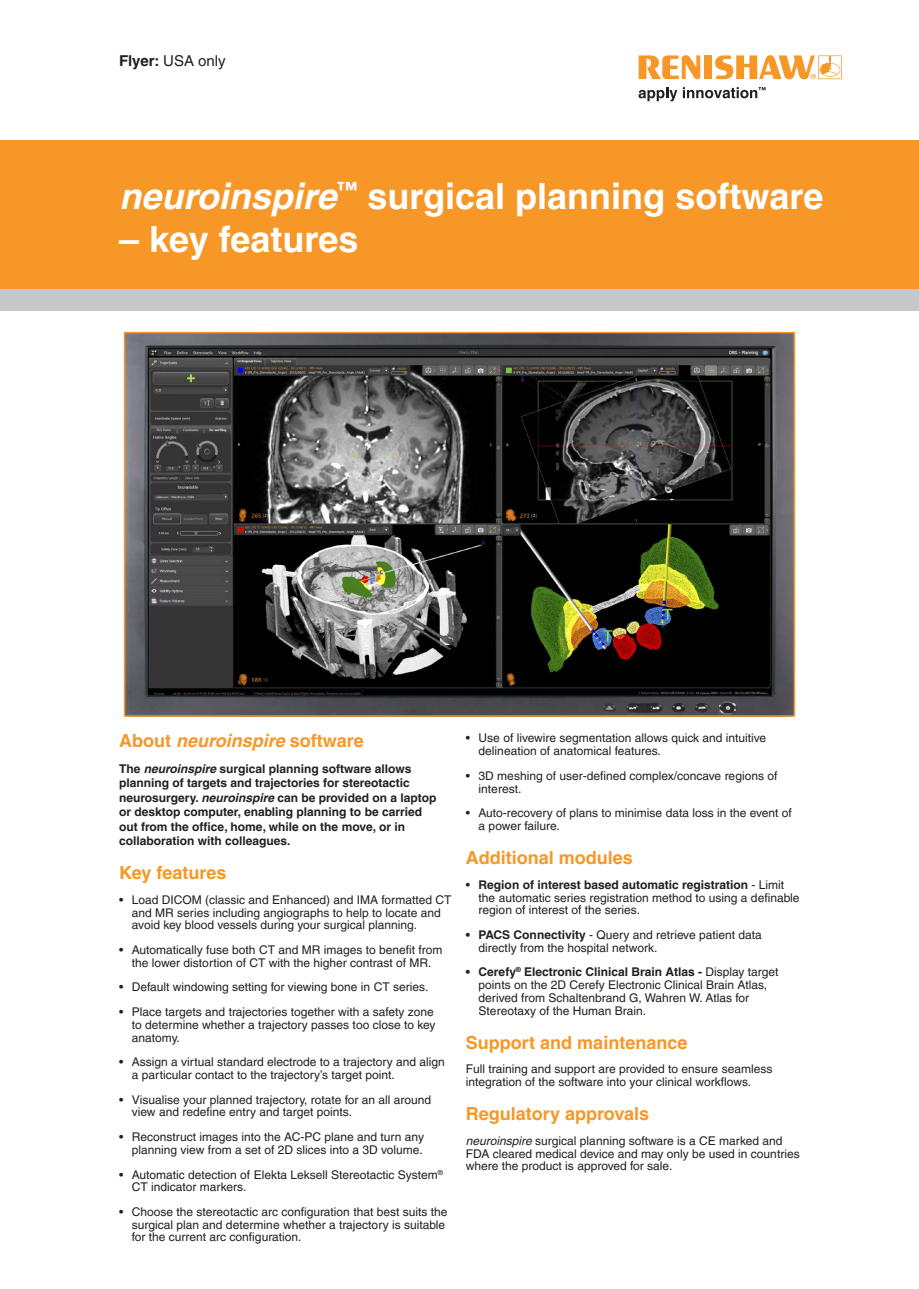
<style>
.page{position:relative;width:919px;height:1289px;background:#fff}
.page>*{position:absolute;margin:0;border:0;box-sizing:border-box;transform-origin:0 0}
.Headline{font:700 36px "Helvetica LT Pro";color:#fff}
.Heading_12pt_Orange{font:700 18px "Helvetica LT Pro";color:#f79727}
.Heading_10pt{font:15px "Helvetica LT Pro";color:#231f20}
.Body_Text_8pt{font:12px/12.8px "Helvetica LT Pro";color:#231f20}
.Body_Text_8pt_bold{font:700 12px/14.4px "Helvetica LT Pro";color:#231f20}
.s1{font-weight:700}
.s2{font-style:italic}
</style>
<div class="page">
<svg style="left:639px;top:55px;width:61px;height:24px"></svg>
<div style="left:704px;top:55px;width:8px;height:24px;background:#f79727"></div>
<svg style="left:715px;top:55px;width:126px;height:24px"></svg>
<svg style="left:639px;top:87px;width:126px;height:14px"></svg>
<div style="left:0;top:140px;width:918px;height:149px;background:#f79727"></div>
<div style="left:0;top:289px;width:918px;height:21px;background:#c7c8ca"></div>
<img style="left:127px;top:335px;width:665px;height:378px">
<div style="left:124px;top:332px;width:671px;height:384px;border:2px solid #f79727"></div>
<p class="Heading_10pt" style="left:119px;top:52px;width:108px"><span class="s1">Flyer:</span> USA only</p>
<p class="Headline" style="left:119px;top:174px;width:705px"><span class="s2">neuroinspire</span><sup>™</sup> surgical planning software</p>
<p class="Headline" style="left:119px;top:217px;width:241px">– key features</p>
<p class="Heading_12pt_Orange" style="left:119px;top:729px;width:246px">About <span class="s2">neuroinspire</span> software</p>
<p class="Body_Text_8pt_bold" style="left:119px;top:761px;width:319px">The <span class="s2">neuroinspire</span> surgical planning software allows planning of targets and trajectories for stereotactic neurosurgery. <span class="s2">neuroinspire</span> can be provided on a laptop or desktop computer, enabling planning to be carried out from the office, home, while on the move, or in collaboration with colleagues.</p>
<p class="Heading_12pt_Orange" style="left:119px;top:861px;width:109px">Key features</p>
<p class="Body_Text_8pt" style="left:132px;top:893px;width:321px;text-indent:-13px">• Load DICOM (classic and Enhanced) and IMA formatted CT and MR series including angiographs to help to locate and avoid key blood vessels during your surgical planning.</p>
<p class="Body_Text_8pt" style="left:119px;top:943px;width:325px;text-align:center">• Automatically fuse both CT and MR images to benefit from the lower distortion of CT with the higher contrast of MR.</p>
<p class="Body_Text_8pt" style="left:119px;top:980px;width:311px">• Default windowing setting for viewing bone in CT series.</p>
<p class="Body_Text_8pt" style="left:132px;top:1005px;width:305px;text-indent:-13px">• Place targets and trajectories together with a safety zone to determine whether a trajectory passes too close to key anatomy.</p>
<p class="Body_Text_8pt" style="left:132px;top:1055px;width:314px;text-indent:-13px">• Assign a virtual standard electrode to a trajectory and align a particular contact to the trajectory’s target point.</p>
<p class="Body_Text_8pt" style="left:132px;top:1093px;width:301px;text-indent:-13px">• Visualise your planned trajectory, rotate for an all around view and redefine entry and target points.</p>
<p class="Body_Text_8pt" style="left:119px;top:1130px;width:306px;text-align:right">• Reconstruct images into the AC-PC plane and turn any planning view from a set of 2D slices into a 3D volume.</p>
<p class="Body_Text_8pt" style="left:132px;top:1167px;width:312px;text-indent:-13px">• Automatic detection of Elekta Leksell Stereotactic System<sup>®<br></sup>CT indicator markers.</p>
<p class="Body_Text_8pt" style="left:132px;top:1205px;width:317px;text-indent:-13px">• Choose the stereotactic arc configuration that best suits the surgical plan and determine whether a trajectory is suitable for the current arc configuration.</p>
<p class="Body_Text_8pt" style="left:478px;top:731px;width:289px;text-indent:-13px">• Use of livewire segmentation allows quick and intuitive delineation of anatomical features.</p>
<p class="Body_Text_8pt" style="left:478px;top:769px;width:300px;text-indent:-13px">• 3D meshing of user-defined complex/concave regions of interest.</p>
<p class="Body_Text_8pt" style="left:478px;top:806px;width:314px;text-indent:-13px">• Auto-recovery of plans to minimise data loss in the event of a power failure.</p>
<p class="Heading_12pt_Orange" style="left:466px;top:846px;width:168px">Additional modules</p>
<p class="Body_Text_8pt" style="left:478px;top:878px;width:322px;text-indent:-13px">• <span class="s1">Region of interest based automatic registration</span> - Limit the automatic series registration method to using a definable region of interest of the series.</p>
<p class="Body_Text_8pt" style="left:478px;top:928px;width:284px;text-indent:-13px"><span class="s1">• PACS Connectivity</span> - Query and retrieve patient data directly from the hospital network.</p>
<p class="Body_Text_8pt" style="left:478px;top:965px;width:301px;text-indent:-13px"><span class="s1">• Cerefy</span><sup>®</sup> <span class="s1">Electronic Clinical Brain Atlas -</span> Display target points on the 2D Cerefy Electronic Clinical Brain Atlas, derived from Schaltenbrand G, Wahren W. Atlas for Stereotaxy of the Human Brain.</p>
<p class="Heading_12pt_Orange" style="left:466px;top:1031px;width:223px">Support and maintenance</p>
<p class="Body_Text_8pt" style="left:466px;top:1062px;width:308px">Full training and support are provided to ensure seamless integration of the software into your clinical workflows.</p>
<p class="Heading_12pt_Orange" style="left:466px;top:1102px;width:185px">Regulatory approvals</p>
<p class="Body_Text_8pt" style="left:466px;top:1134px;width:335px"><span class="s2">neuroinspire</span> surgical planning software is a CE marked and<br>FDA cleared medical device and may only be used in countries where the product is approved for sale.</p>
</div>
